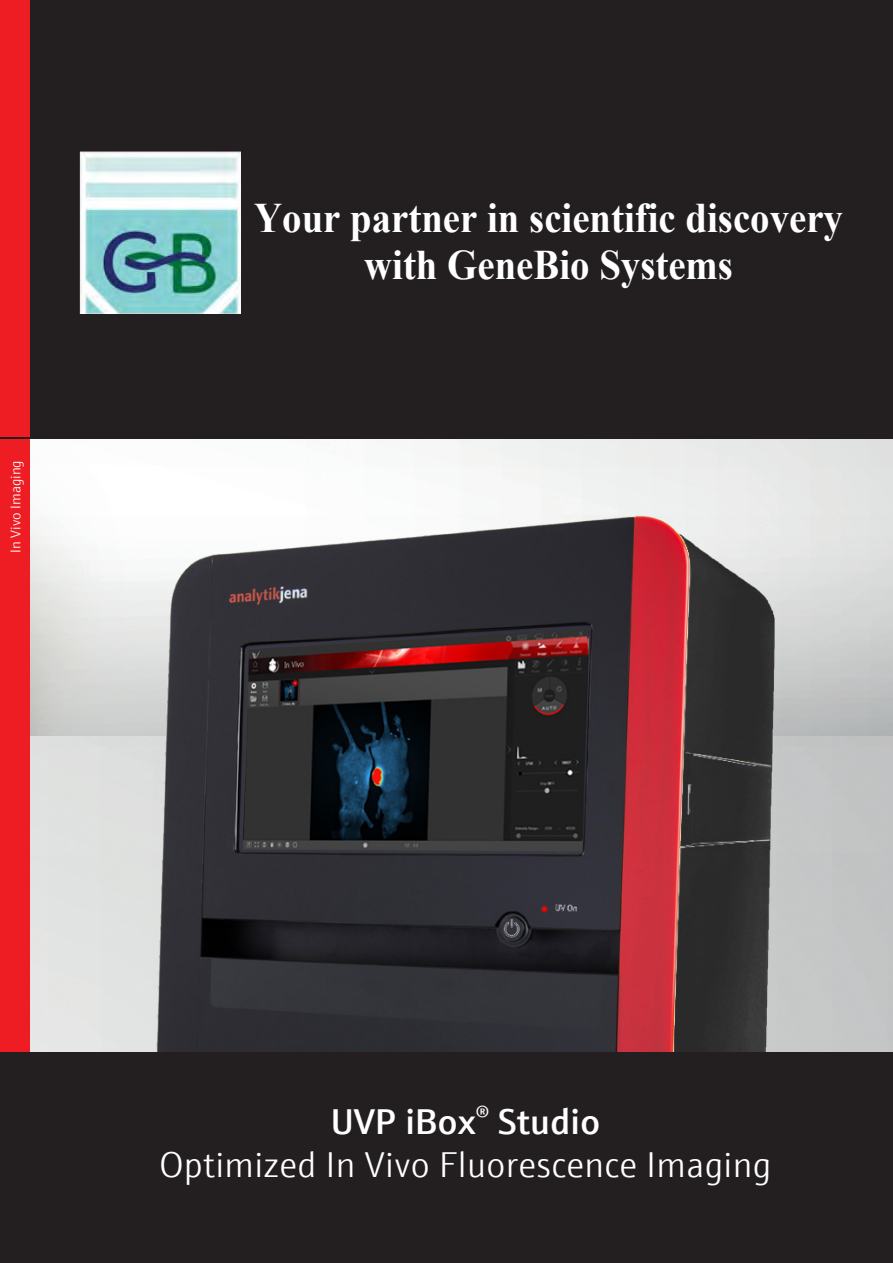
<style>
.page{position:relative;width:893px;height:1263px;background:#231f20}
.page>*{position:absolute;margin:0;border:0;box-sizing:border-box;transform-origin:0 0}
.t1{font:700 42px/46.7px "Times New Roman";color:#fff;text-align:center;scale:.92 1}
.Titel_Subline{font:300 36px/43.2px "E+H Sans";letter-spacing:.01em;color:#fff;text-align:center}
.Titel_Label{font:300 14.25px "E+H Sans";color:#fff}
.s1{font-weight:600}
</style>
<div class="page">
<img style="left:30px;top:735px;width:863px;height:316px">
<img style="left:30px;top:439px;width:863px;height:296px">
<img style="left:119px;top:461px;width:688px;height:590px">
<div style="left:0;top:439px;width:30px;height:612px;background:#ee1d23"></div>
<div style="left:0;top:0;width:30px;height:437px;background:#ee1d23"></div>
<img style="left:79px;top:151px;width:162px;height:162px">
<p class="Titel_Label" style="left:5px;top:552px;width:94px;rotate:-90deg">In Vivo Imaging</p>
<p class="t1" style="left:254px;top:194px;width:641px">Your partner in scientific discovery with GeneBio Systems</p>
<p class="Titel_Subline" style="left:159px;top:1097px;width:613px"><span class="s1">UVP iBox</span><sup>®</sup> <span class="s1">Studio<br></span>Optimized In Vivo Fluorescence Imaging</p>
</div>
